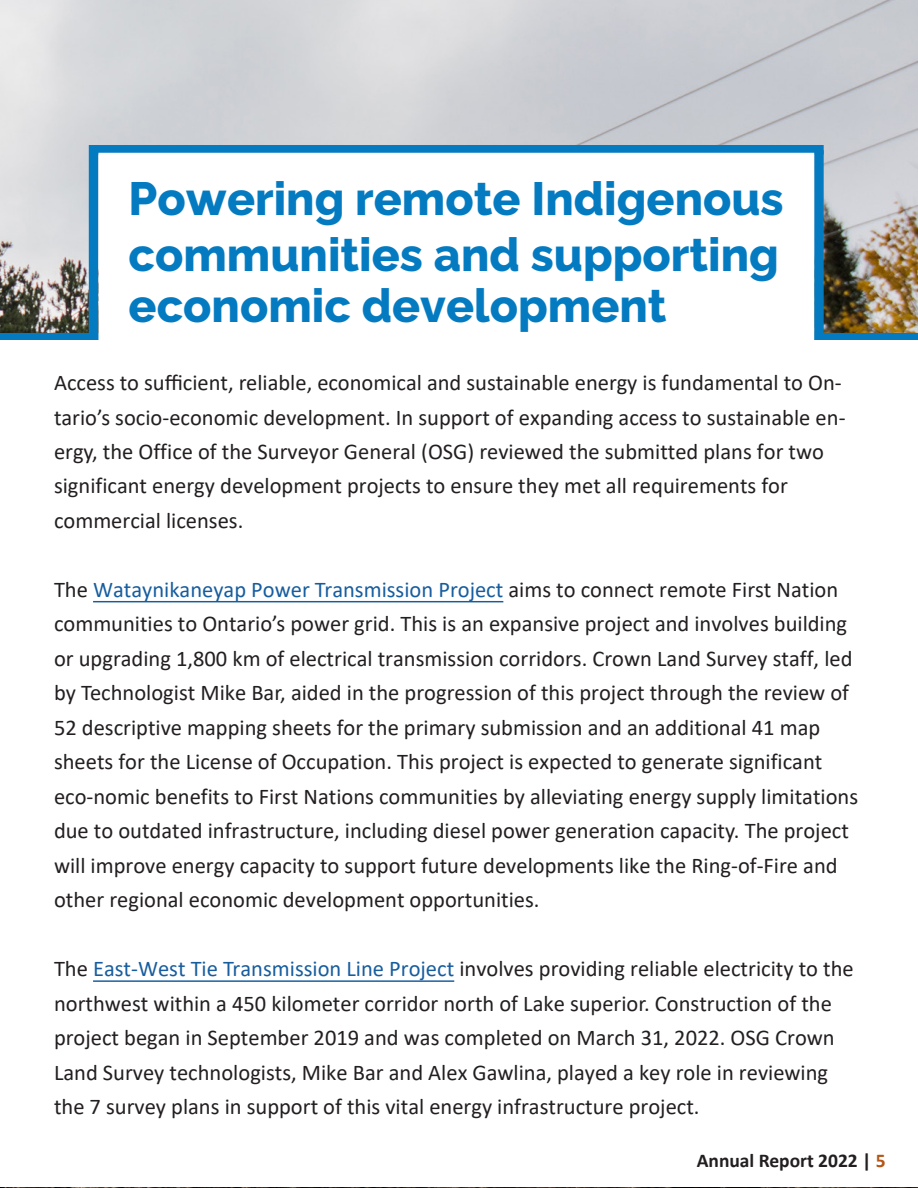
<style>
.page{position:relative;width:918px;height:1188px;background:#fff}
.page>*{position:absolute;margin:0;border:0;box-sizing:border-box;transform-origin:0 0}
.t1{font:800 46.5px/55.8px "Raleway";color:#047bc1}
.t2{font:22.5px/34.5px "Calibri";color:#231f20}
.t3{font:700 19.5px "Calibri";color:#231f20}
.s1{color:#175d9e}
.s2{color:#b55617}
</style>
<div class="page">
<img style="left:0;top:0;width:918px;height:1188px">
<div style="left:0;top:1137px;width:918px;height:49px;background:#fff"></div>
<div style="left:0;top:333px;width:918px;height:8px;background:#047bc1"></div>
<div style="left:95px;top:145px;width:729px;height:9px;background:#047bc1;border:2px solid #047bc1"></div>
<div style="left:814px;top:150px;width:10px;height:189px;background:#047bc1;border:2px solid #047bc1"></div>
<div style="left:89px;top:145px;width:9px;height:194px;background:#047bc1"></div>
<div style="left:0;top:340px;width:918px;height:801px;background:#fff"></div>
<div style="left:98px;top:153px;width:716px;height:216px;background:#fff"></div>
<hr style="left:93px;top:601px;width:410px;height:1px;background:#175d9e">
<hr style="left:93px;top:980px;width:361px;height:2px;background:#175d9e">
<h1 class="t1" style="left:129px;top:167px;width:657px">Powering remote Indigenous communities and supporting</h1>
<h1 class="t1" style="left:129px;top:273px;width:540px">economic development</h1>
<p class="t2" style="left:54px;top:365px;width:793px">Access to sufficient, reliable, economical and sustainable energy is fundamental to On&shy;tario’s socio-economic development. In support of expanding access to sustainable en&shy;ergy, the Office of the Surveyor General (OSG) reviewed the submitted plans for two significant energy development projects to ensure they met all requirements for commercial licenses.</p>
<p class="t2" style="left:54px;top:572px;width:806px">The <span class="s1">Wataynikaneyap Power Transmission Project</span> aims to connect remote First Nation communities to Ontario’s power grid. This is an expansive project and involves building or upgrading 1,800 km of electrical transmission corridors. Crown Land Survey staff, led by Technologist Mike Bar, aided in the progression of this project through the review of 52 descriptive mapping sheets for the primary submission and an additional 41 map sheets for the License of Occupation. This project is expected to generate significant eco-nomic benefits to First Nations communities by alleviating energy supply limitations due to outdated infrastructure, including diesel power generation capacity. The project will improve energy capacity to support future developments like the Ring-of-Fire and other regional economic development opportunities.</p>
<p class="t2" style="left:54px;top:951px;width:801px">The <span class="s1">East-West Tie Transmission Line Project</span> involves providing reliable electricity to the northwest within a 450 kilometer corridor north of Lake superior. Construction of the project began in September 2019 and was completed on March 31, 2022. OSG Crown Land Survey technologists, Mike Bar and Alex Gawlina, played a key role in reviewing the 7 survey plans in support of this vital energy infrastructure project.</p>
<p class="t3" style="left:697px;top:1147px;width:191px">Annual Report 2022 | <span class="s2">5</span></p>
</div>
